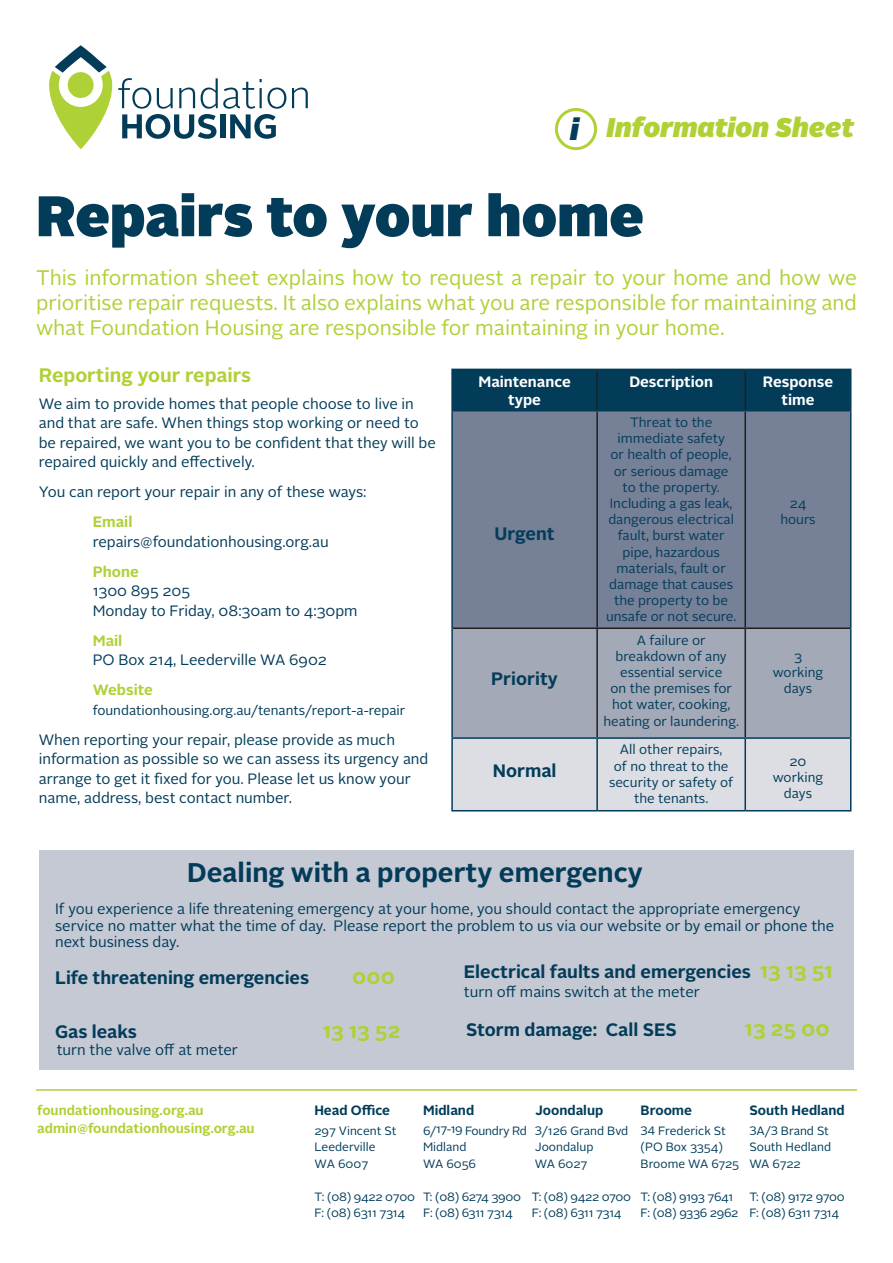
<style>
.page{position:relative;width:893px;height:1263px;background:#fff}
.page>*{position:absolute;margin:0;border:0;box-sizing:border-box;transform-origin:0 0}
.t1{font:900 57px "Alright Sans";color:#033c59}
.t2{font:italic 900 30px "Alright Sans";color:#013d5b}
.t3{font:700 27px "Alright Sans";color:#033c59}
.t4{font:italic 900 27px "Alright Sans";color:#b0d136}
.t5{font:21px/25.2px "Alright Sans";color:#afd138;text-align:justify}
.t6{font:700 21px "Alright Sans";letter-spacing:-.005em;color:#afd138}
.t7{font:700 19.5px "Alright Sans";color:#afd138}
.t8{font:700 18px "Alright Sans";color:#033c59}
.t9{font:15px/19.5px "Alright Sans";color:#033c59}
.t10{font:700 15px "Alright Sans";color:#fff}
.t11{font:700 15px "Alright Sans";color:#afd138}
.t12{font:13.5px/16.2px "Alright Sans";color:#033c59;text-align:center}
.t13{font:700 13.5px "Alright Sans";color:#b0d136}
.t14{font:700 13.5px "Alright Sans";color:#013d5b}
.t15{font:12px/16.5px "Alright Sans";letter-spacing:-.015em;color:#013d5b}
.t16{font:12px "Alright Sans";letter-spacing:-.02em;color:#033c59}
.t17{font:12px "Alright Sans";letter-spacing:-.035em;color:#013d5b}
.t18{font:12px/16.5px "Alright Sans";color:#033c59}
.s1{font-weight:700;color:#afd138}
.s2{font-size:21px;color:#afd138}
</style>
<div class="page">
<div style="left:39px;top:850px;width:814px;height:220px;background:#c5c9d4"></div>
<svg style="left:49px;top:45px;width:237px;height:104px"></svg>
<svg style="left:292px;top:88px;width:16px;height:20px"></svg>
<hr style="left:36px;top:1089px;width:821px;height:2px;background:#b0d136">
<div style="left:453px;top:370px;width:397px;height:40px;background:#033c59"></div>
<div style="left:453px;top:411px;width:397px;height:216px;background:#768096"></div>
<svg style="left:453px;top:629px;width:397px;height:181px;background:#babdc9"></svg>
<hr style="left:596px;top:370px;width:2px;height:40px;background:#231f20">
<hr style="left:744px;top:370px;width:2px;height:40px;background:#231f20">
<hr style="left:596px;top:411px;width:2px;height:216px;background:#231f20">
<hr style="left:744px;top:411px;width:2px;height:216px;background:#231f20">
<hr style="left:453px;top:627px;width:144px;height:2px;background:#231f20">
<hr style="left:597px;top:627px;width:148px;height:2px;background:#231f20">
<hr style="left:596px;top:629px;width:2px;height:108px;background:#231f20">
<hr style="left:745px;top:627px;width:105px;height:2px;background:#231f20">
<hr style="left:744px;top:629px;width:2px;height:108px;background:#231f20">
<hr style="left:596px;top:739px;width:2px;height:71px;background:#033c59">
<hr style="left:744px;top:739px;width:2px;height:71px;background:#033c59">
<hr style="left:451px;top:411px;width:2px;height:217px;background:#033c59">
<hr style="left:850px;top:411px;width:1px;height:217px;background:#033c59">
<hr style="left:451px;top:628px;width:2px;height:109px;background:#033c59">
<hr style="left:850px;top:628px;width:1px;height:109px;background:#033c59">
<hr style="left:451px;top:369px;width:146px;height:1px;background:#033c59">
<hr style="left:451px;top:370px;width:2px;height:40px;background:#033c59">
<hr style="left:597px;top:369px;width:148px;height:1px;background:#033c59">
<hr style="left:745px;top:369px;width:106px;height:1px;background:#033c59">
<hr style="left:850px;top:370px;width:1px;height:40px;background:#033c59">
<hr style="left:451px;top:410px;width:146px;height:1px;background:#033c59">
<hr style="left:597px;top:410px;width:148px;height:1px;background:#033c59">
<hr style="left:745px;top:410px;width:106px;height:1px;background:#033c59">
<hr style="left:451px;top:737px;width:146px;height:2px;background:#013d5b">
<hr style="left:451px;top:739px;width:2px;height:71px;background:#013d5b">
<hr style="left:597px;top:737px;width:148px;height:2px;background:#013d5b">
<hr style="left:745px;top:737px;width:106px;height:2px;background:#013d5b">
<hr style="left:850px;top:739px;width:1px;height:71px;background:#013d5b">
<hr style="left:451px;top:810px;width:146px;height:1px;background:#013d5b">
<hr style="left:597px;top:810px;width:148px;height:1px;background:#013d5b">
<hr style="left:745px;top:810px;width:106px;height:1px;background:#013d5b">
<div style="left:555px;top:108px;width:42px;height:42px;border:3px solid #b0d136;border-radius:50%"></div>
<p class="t2" style="left:570px;top:107px;width:10px">i</p>
<p class="t4" style="left:606px;top:108px;width:249px">Information Sheet</p>
<p class="t1" style="left:36px;top:175px;width:609px">Repairs to your home</p>
<p class="t5" style="left:36px;top:265px;width:822px">This information sheet explains how to request a repair to your home and how we prioritise repair requests. It also explains what you are responsible for maintaining and what Foundation Housing are responsible for maintaining in your home.</p>
<p class="t7" style="left:39px;top:361px;width:214px">Reporting your repairs</p>
<p class="t9" style="left:39px;top:394px;width:399px">We aim to provide homes that people choose to live in and that are safe. When things stop working or need to be repaired, we want you to be confident that they will be repaired quickly and effectively.</p>
<p class="t9" style="left:39px;top:482px;width:329px">You can report your repair in any of these ways:</p>
<p class="t9" style="left:93px;top:512px;width:237px"><span class="s1">Email </span>repairs@foundationhousing.org.au</p>
<p class="t9" style="left:93px;top:562px;width:266px"><span class="s1">Phone<br></span>1300 895 205<br>Monday to Friday, 08:30am to 4:30pm</p>
<p class="t9" style="left:93px;top:631px;width:235px"><span class="s1">Mail<br></span>PO Box 214, Leederville WA 6902</p>
<p class="t11" style="left:93px;top:679px;width:62px">Website</p>
<p class="t12" style="left:93px;top:702px;width:314px">foundationhousing.org.au/tenants/report-a-repair</p>
<p class="t9" style="left:39px;top:730px;width:391px">When reporting your repair, please provide as much information as possible so we can assess its urgency and arrange to get it fixed for you. Please let us know your name, address, best contact number.</p>
<p class="t10" style="left:478px;top:371px;width:94px">Maintenance</p>
<p class="t10" style="left:508px;top:389px;width:34px">type</p>
<p class="t10" style="left:629px;top:371px;width:85px">Description</p>
<p class="t10" style="left:763px;top:371px;width:72px">Response</p>
<p class="t10" style="left:781px;top:389px;width:34px">time</p>
<p class="t12" style="left:606px;top:414px;width:132px">Threat to the immediate safety<br>or health of people, or serious damage to the property.<br>Including a gas leak, dangerous electrical fault, burst water pipe, hazardous materials, fault or damage that causes the property to be unsafe or not secure.</p>
<p class="t12" style="left:790px;top:495px;width:18px">24</p>
<p class="t12" style="left:780px;top:512px;width:37px">hours</p>
<p class="t8" style="left:495px;top:521px;width:62px">Urgent</p>
<p class="t12" style="left:603px;top:632px;width:137px">A failure or breakdown of any essential service<br>on the premises for hot water, cooking, heating or laundering.</p>
<p class="t12" style="left:794px;top:648px;width:9px">3</p>
<p class="t12" style="left:773px;top:664px;width:52px">working</p>
<p class="t12" style="left:784px;top:680px;width:30px">days</p>
<p class="t8" style="left:491px;top:666px;width:68px">Priority</p>
<p class="t12" style="left:609px;top:742px;width:126px">All other repairs,<br>of no threat to the security or safety of the tenants.</p>
<p class="t12" style="left:789px;top:753px;width:19px">20</p>
<p class="t12" style="left:773px;top:769px;width:52px">working</p>
<p class="t12" style="left:784px;top:786px;width:30px">days</p>
<p class="t8" style="left:493px;top:758px;width:65px">Normal</p>
<p class="t3" style="left:187px;top:854px;width:457px">Dealing with a property emergency</p>
<p class="t9" style="left:55px;top:901px;width:781px;line-height:16.5px">If you experience a life threatening emergency at your home, you should contact the appropriate emergency service no matter what the time of day. Please report the problem to us via our website or by email or phone the next business day.</p>
<p class="t8" style="left:464px;top:959px;width:370px">Electrical faults and emergencies <span class="s2">13 13 51</span></p>
<p class="t9" style="left:464px;top:982px;width:237px">turn off mains switch at the meter</p>
<p class="t8" style="left:55px;top:965px;width:256px">Life threatening emergencies</p>
<p class="t6" style="left:352px;top:961px;width:44px">000</p>
<p class="t8" style="left:55px;top:1019px;width:83px">Gas leaks</p>
<p class="t6" style="left:323px;top:1015px;width:79px">13 13 52</p>
<p class="t8" style="left:466px;top:1017px;width:212px">Storm damage: Call SES</p>
<p class="t6" style="left:745px;top:1014px;width:87px">13 25 00</p>
<p class="t9" style="left:57px;top:1040px;width:183px">turn the valve off at meter</p>
<p class="t13" style="left:37px;top:1101px;width:168px">foundationhousing.org.au</p>
<p class="t13" style="left:37px;top:1119px;width:219px">admin@foundationhousing.org.au</p>
<p class="t14" style="left:314px;top:1101px;width:77px">Head Office</p>
<p class="t15" style="left:314px;top:1122px;width:84px">297 Vincent St</p>
<p class="t15" style="left:314px;top:1139px;width:63px">Leederville<br>WA 6007</p>
<p class="t15" style="left:314px;top:1188px;width:102px">T: (08) 9422 0700</p>
<p class="t15" style="left:314px;top:1205px;width:92px">F: (08) 6311 7314</p>
<p class="t14" style="left:423px;top:1101px;width:53px">Midland</p>
<p class="t16" style="left:423px;top:1122px;width:105px">6/17-19 Foundry Rd</p>
<p class="t18" style="left:423px;top:1139px;width:55px">Midland<br>WA 6056</p>
<p class="t16" style="left:423px;top:1188px;width:99px">T: (08) 6274 3900</p>
<p class="t15" style="left:423px;top:1205px;width:91px">F: (08) 6311 7314</p>
<p class="t14" style="left:535px;top:1101px;width:70px">Joondalup</p>
<p class="t15" style="left:535px;top:1122px;width:95px">3/126 Grand Bvd</p>
<p class="t15" style="left:535px;top:1139px;width:60px">Joondalup</p>
<p class="t15" style="left:535px;top:1155px;width:54px">WA 6027</p>
<p class="t15" style="left:532px;top:1188px;width:101px">T: (08) 9422 0700</p>
<p class="t15" style="left:532px;top:1205px;width:91px">F: (08) 6311 7314</p>
<p class="t14" style="left:641px;top:1101px;width:53px">Broome</p>
<p class="t15" style="left:641px;top:1122px;width:87px">34 Frederick St</p>
<p class="t15" style="left:641px;top:1139px;width:84px">(PO Box 3354)</p>
<p class="t15" style="left:641px;top:1155px;width:100px">Broome WA 6725</p>
<p class="t15" style="left:641px;top:1188px;width:94px">T: (08) 9193 7641</p>
<p class="t15" style="left:641px;top:1205px;width:99px">F: (08) 9336 2962</p>
<p class="t14" style="left:749px;top:1101px;width:97px">South Hedland</p>
<p class="t15" style="left:749px;top:1122px;width:81px">3A/3 Brand St</p>
<p class="t15" style="left:749px;top:1139px;width:83px">South Hedland</p>
<p class="t15" style="left:749px;top:1155px;width:53px">WA 6722</p>
<p class="t17" style="left:749px;top:1188px;width:97px">T: (08) 9172 9700</p>
<p class="t15" style="left:749px;top:1205px;width:91px">F: (08) 6311 7314</p>
</div>
